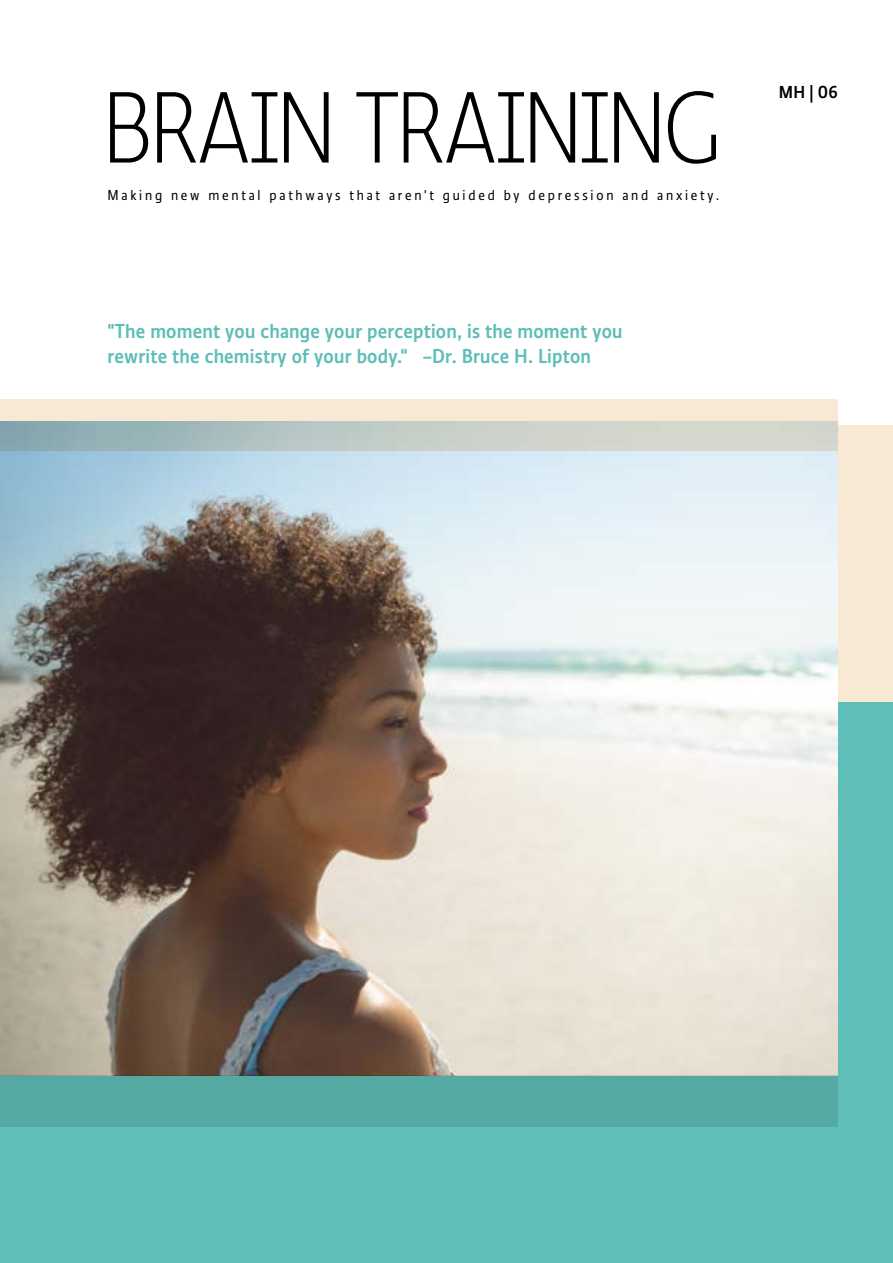
<style>
.page{position:relative;width:893px;height:1263px;background:#fff}
.page>*{position:absolute;margin:0;border:0;box-sizing:border-box;transform-origin:0 0}
.t1{font:300 105px "Ratio Display";letter-spacing:-.045em;color:#000}
.t2{font:500 21px/25.2px "Ratio Display";letter-spacing:.01em;color:#5fbeb7}
.t3{font:500 18px "Ratio Display";color:#000}
.t4{font:15px "Ratio Display";letter-spacing:.185em;color:#000}
</style>
<div class="page">
<div style="left:0;top:702px;width:893px;height:561px;background:#5fbeb7"></div>
<div style="left:0;top:425px;width:893px;height:277px;background:#f7e9d4"></div>
<img style="left:0;top:451px;width:838px;height:625px">
<svg style="left:0;top:400px;width:838px;height:51px"></svg>
<div style="left:0;top:1076px;width:838px;height:51px;background:#54a9a2"></div>
<h1 class="t1" style="left:101px;top:72px;width:622px">BRAIN TRAINING</h1>
<p class="t4" style="left:108px;top:187px;width:613px">Making new mental pathways that aren't guided by depression and anxiety.</p>
<p class="t2" style="left:108px;top:318px;width:516px">"The moment you change your perception, is the moment you rewrite the chemistry of your body." –Dr. Bruce H. Lipton</p>
<p class="t3" style="left:779px;top:82px;width:60px">MH | 06</p>
</div>
